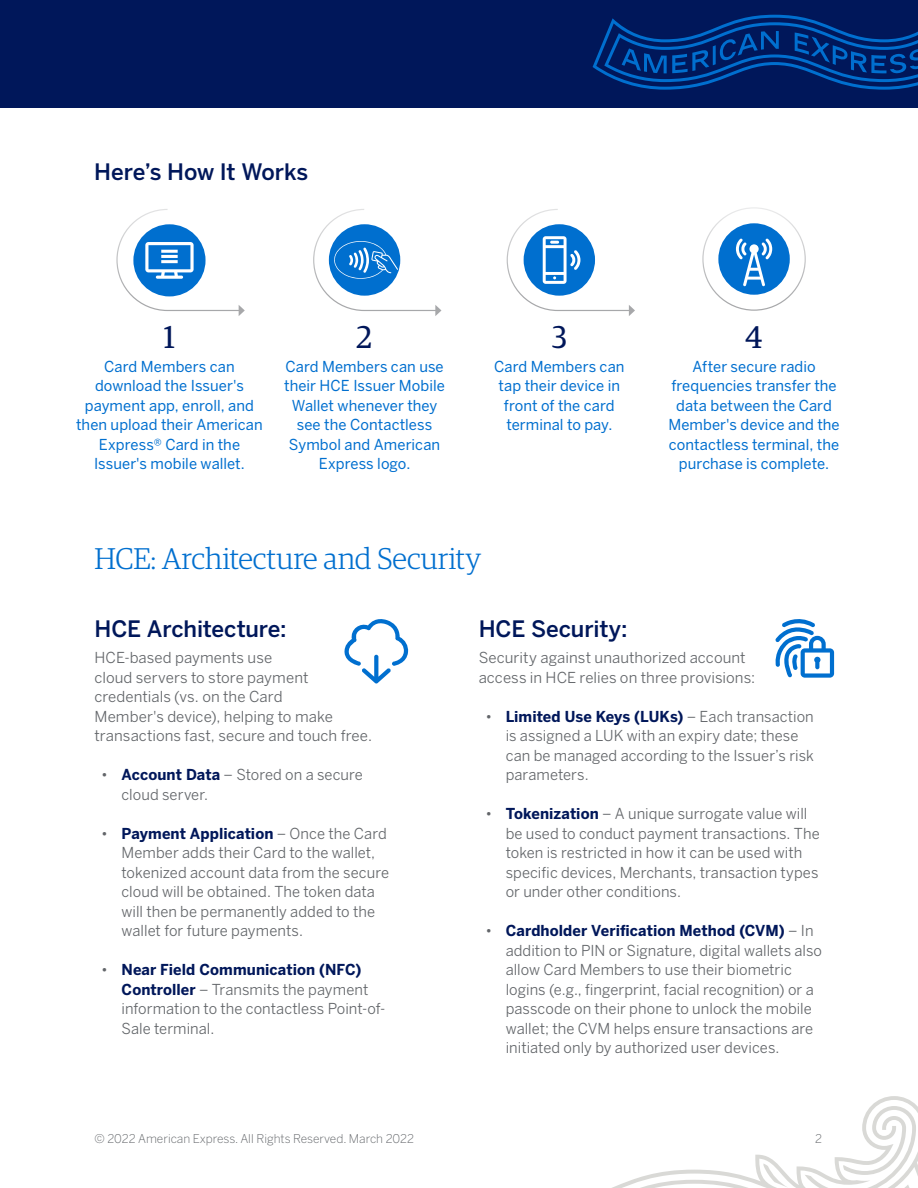
<style>
.page{position:relative;width:918px;height:1188px;background:#fff}
.page>*{position:absolute;margin:0;border:0;box-sizing:border-box;transform-origin:0 0}
.t1{font:31.5px "Guardian Egyp";color:#00175a}
.t2{font:300 30px "Guardian Egyp";color:#006fcf}
.t3{font:500 22.5px "Benton Sans";letter-spacing:-.005em;color:#00175a}
.t4{font:15px/19.5px "Benton Sans";letter-spacing:.005em;color:#63666a}
.t5{font:15px/19.5px "Benton Sans";letter-spacing:.005em;color:#006fcf;text-align:center}
.t6{font:300 12px "Benton Sans";color:#63666a}
.s1{font-weight:700;color:#00175a}
</style>
<div class="page">
<svg style="left:612px;top:1096px;width:306px;height:92px"></svg>
<div style="left:0;top:0;width:918px;height:108px;background:#00175a"></div>
<svg style="left:593px;top:15px;width:325px;height:75px"></svg>
<svg style="left:775px;top:619px;width:59px;height:59px"></svg>
<svg style="left:344px;top:619px;width:65px;height:65px"></svg>
<svg style="left:116px;top:209px;width:129px;height:107px"></svg>
<svg style="left:313px;top:209px;width:128px;height:107px"></svg>
<svg style="left:506px;top:209px;width:129px;height:107px"></svg>
<div style="left:718px;top:223px;width:72px;height:72px;background:#006fcf;border-radius:50%"></div>
<svg style="left:736px;top:238px;width:36px;height:48px"></svg>
<h3 class="t3" style="left:94px;top:158px;width:216px">Here’s How It Works</h3>
<h1 class="t1" style="left:164px;top:315px;width:13px">1</h1>
<p class="t5" style="left:76px;top:357px;width:188px">Card Members can download the Issuer's payment app, enroll, and then upload their American<br>Express® Card in the<br>Issuer's mobile wallet.</p>
<h1 class="t1" style="left:357px;top:315px;width:17px">2</h1>
<p class="t5" style="left:284px;top:357px;width:162px">Card Members can use their HCE Issuer Mobile<br>Wallet whenever they see the Contactless<br>Symbol and American<br>Express logo.</p>
<h1 class="t1" style="left:552px;top:315px;width:17px">3</h1>
<p class="t5" style="left:494px;top:357px;width:132px">Card Members can tap their device in front of the card terminal to pay.</p>
<h2 class="t2" style="left:94px;top:539px;width:388px">HCE: Architecture and Security</h2>
<h1 class="t1" style="left:745px;top:315px;width:19px">4</h1>
<p class="t5" style="left:668px;top:357px;width:173px">After secure radio frequencies transfer the data between the Card<br>Member's device and the contactless terminal, the purchase is complete.</p>
<h3 class="t3" style="left:94px;top:615px;width:194px">HCE Architecture:</h3>
<p class="t4" style="left:94px;top:648px;width:279px">HCE-based payments use<br>cloud servers to store payment credentials (vs. on the Card<br>Member's device), helping to make transactions fast, secure and touch free.</p>
<p class="t4" style="left:122px;top:765px;width:243px;text-indent:-20px">• <span class="s1">Account Data</span> – Stored on a secure cloud server.</p>
<p class="t4" style="left:122px;top:823px;width:269px;text-indent:-20px">• <span class="s1">Payment Application</span> – Once the Card Member adds their Card to the wallet, tokenized account data from the secure cloud will be obtained. The token data will then be permanently added to the wallet for future payments.</p>
<p class="t4" style="left:122px;top:960px;width:265px;text-indent:-20px">• <span class="s1">Near Field Communication (NFC)<br>Controller</span> – Transmits the payment information to the contactless Point-of-<br>Sale terminal.</p>
<h3 class="t3" style="left:479px;top:615px;width:150px">HCE Security:</h3>
<p class="t4" style="left:479px;top:648px;width:278px">Security against unauthorized account access in HCE relies on three provisions:</p>
<p class="t4" style="left:506px;top:706px;width:310px;text-indent:-20px">• <span class="s1">Limited Use Keys (LUKs)</span> – Each transaction is assigned a LUK with an expiry date; these can be managed according to the Issuer’s risk parameters.</p>
<p class="t4" style="left:506px;top:804px;width:316px;text-indent:-20px">• <span class="s1">Tokenization</span> – A unique surrogate value will be used to conduct payment transactions. The token is restricted in how it can be used with specific devices, Merchants, transaction types or under other conditions.</p>
<p class="t4" style="left:506px;top:921px;width:318px;text-indent:-20px">• <span class="s1">Cardholder Verification Method (CVM)</span> – In addition to PIN or Signature, digital wallets also allow Card Members to use their biometric logins (e.g., fingerprint, facial recognition) or a passcode on their phone to unlock the mobile wallet; the CVM helps ensure transactions are initiated only by authorized user devices.</p>
<p class="t6" style="left:94px;top:1132px;width:321px">© 2022 American Express. All Rights Reserved. March 2022</p>
<p class="t6" style="left:815px;top:1132px;width:8px">2</p>
</div>
